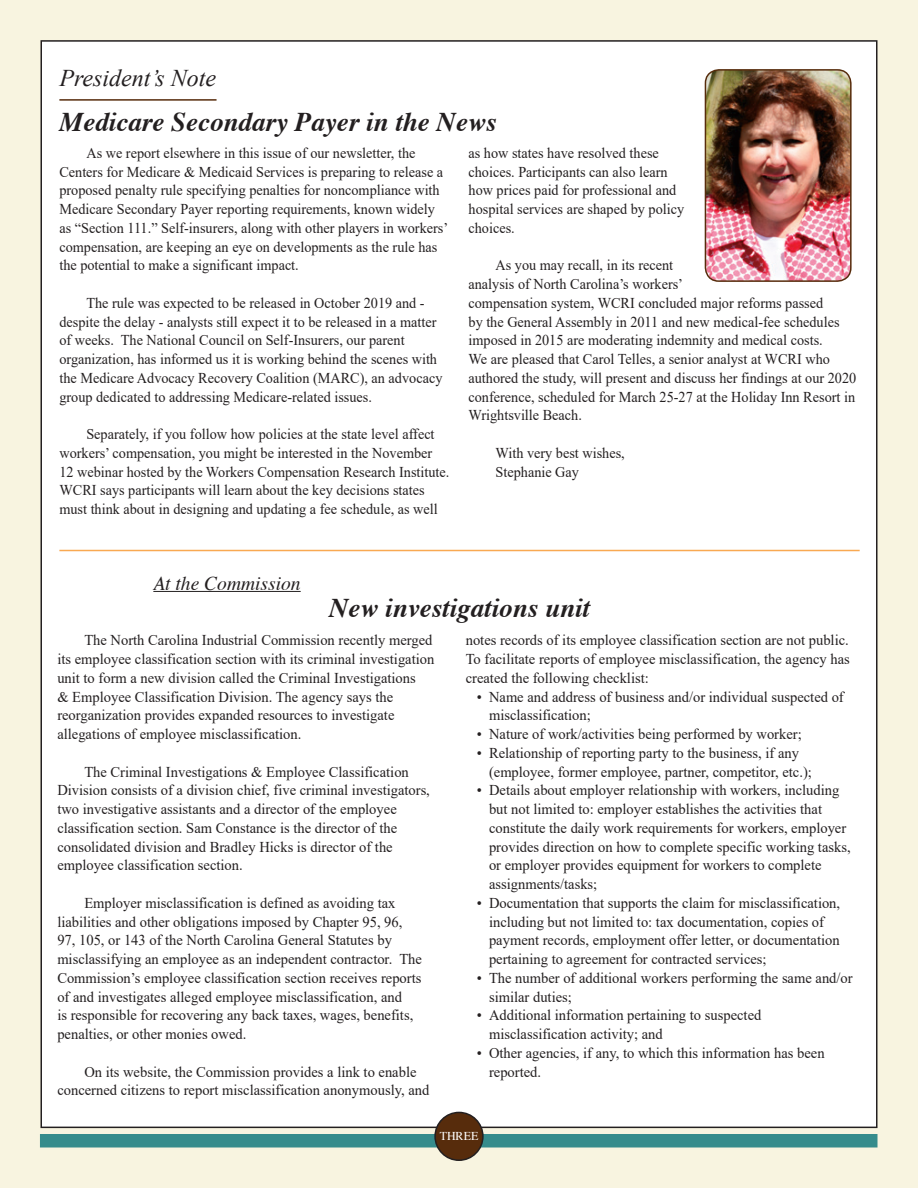
<style>
.page{position:relative;width:918px;height:1188px;background:#f8f4e0}
.page>*{position:absolute;margin:0;border:0;box-sizing:border-box;transform-origin:0 0}
.t1{font:italic 700 27px "Times";color:#231f20}
.t2{font:italic 24px "Times New Roman";color:#231f20}
.t3{font:italic 19.5px "Times";color:#231f20}
.t4{font:15px/18.8px "Times New Roman";color:#231f20}
.t5{font:15px/18.8px "Times New Roman";color:#231f20;scale:.95 1}
.t6{font:12px "Times";color:#fff}
</style>
<div class="page">
<div style="left:41px;top:41px;width:836px;height:1086px;background:#fff"></div>
<div style="left:40px;top:1134px;width:837px;height:14px;background:#368c8c"></div>
<div style="left:435px;top:1112px;width:48px;height:48px;background:#572c0c;border-radius:50%"></div>
<div style="left:434px;top:1112px;width:50px;height:49px;border:2px solid #231f20;border-radius:50%"></div>
<hr style="left:59px;top:99px;width:158px;height:2px;background:#572c0c">
<hr style="left:59px;top:550px;width:801px;height:1px;background:#f9a952">
<img style="left:705px;top:71px;width:144px;height:210px">
<div style="left:705px;top:69px;width:147px;height:213px;border:2px solid #572c0c;border-radius:14px"></div>
<hr style="left:153px;top:591px;width:148px;height:1px;background:#231f20">
<h2 class="t2" style="left:59px;top:61px;width:158px">President’s Note</h2>
<h1 class="t1" style="left:59px;top:96px;width:439px">Medicare Secondary Payer in the News</h1>
<p class="t5" style="left:59px;top:143px;width:411px;text-indent:27px">As we report elsewhere in this issue of our newsletter, the Centers for Medicare &amp; Medicaid Services is preparing to release a proposed penalty rule specifying penalties for noncompliance with Medicare Secondary Payer reporting requirements, known widely as “Section 111.” Self-insurers, along with other players in workers’ compensation, are keeping an eye on developments as the rule has the potential to make a significant impact.</p>
<p class="t5" style="left:59px;top:293px;width:405px;text-indent:27px">The rule was expected to be released in October 2019 and - despite the delay - analysts still expect it to be released in a matter of weeks. The National Council on Self-Insurers, our parent organization, has informed us it is working behind the scenes with the Medicare Advocacy Recovery Coalition (MARC), an advocacy group dedicated to addressing Medicare-related issues.</p>
<p class="t5" style="left:59px;top:424px;width:412px;text-indent:27px">Separately, if you follow how policies at the state level affect workers’ compensation, you might be interested in the November 12 webinar hosted by the Workers Compensation Research Institute.<br>WCRI says participants will learn about the key decisions states must think about in designing and updating a fee schedule, as well</p>
<p class="t5" style="left:469px;top:143px;width:229px">as how states have resolved these choices. Participants can also learn how prices paid for professional and hospital services are shaped by policy choices.</p>
<p class="t5" style="left:469px;top:255px;width:410px;text-indent:27px">As you may recall, in its recent<br>analysis of North Carolina’s workers’<br>compensation system, WCRI concluded major reforms passed<br>by the General Assembly in 2011 and new medical-fee schedules imposed in 2015 are moderating indemnity and medical costs.<br>We are pleased that Carol Telles, a senior analyst at WCRI who authored the study, will present and discuss her findings at our 2020 conference, scheduled for March 25-27 at the Holiday Inn Resort in Wrightsville Beach.</p>
<p class="t5" style="left:496px;top:443px;width:138px">With very best wishes,<br>Stephanie Gay</p>
<h3 class="t3" style="left:153px;top:566px;width:149px">At the Commission</h3>
<h1 class="t1" style="left:329px;top:582px;width:263px">New investigations unit</h1>
<p class="t4" style="left:57px;top:631px;width:379px;text-indent:27px">The North Carolina Industrial Commission recently merged its employee classification section with its criminal investigation unit to form a new division called the Criminal Investigations<br>&amp; Employee Classification Division. The agency says the reorganization provides expanded resources to investigate allegations of employee misclassification.</p>
<p class="t4" style="left:57px;top:762px;width:374px;text-indent:27px">The Criminal Investigations &amp; Employee Classification Division consists of a division chief, five criminal investigators, two investigative assistants and a director of the employee classification section. Sam Constance is the director of the consolidated division and Bradley Hicks is director of the employee classification section.</p>
<p class="t4" style="left:57px;top:893px;width:366px;text-indent:27px">Employer misclassification is defined as avoiding tax liabilities and other obligations imposed by Chapter 95, 96, 97, 105, or 143 of the North Carolina General Statutes by misclassifying an employee as an independent contractor. The Commission’s employee classification section receives reports of and investigates alleged employee misclassification, and<br>is responsible for recovering any back taxes, wages, benefits, penalties, or other monies owed.</p>
<p class="t4" style="left:57px;top:1062px;width:374px;text-indent:27px">On its website, the Commission provides a link to enable concerned citizens to report misclassification anonymously, and</p>
<p class="t4" style="left:466px;top:631px;width:386px;text-align:justify">notes records of its employee classification section are not public.<br>To facilitate reports of employee misclassification, the agency has created the following checklist:</p>
<p class="t4" style="left:489px;top:687px;width:356px;text-indent:-12px">• Name and address of business and/or individual suspected of misclassification;</p>
<p class="t4" style="left:477px;top:724px;width:327px">• Nature of work/activities being performed by worker;</p>
<p class="t4" style="left:489px;top:743px;width:324px;text-indent:-12px">• Relationship of reporting party to the business, if any (employee, former employee, partner, competitor, etc.);</p>
<p class="t4" style="left:489px;top:781px;width:363px;text-indent:-12px">• Details about employer relationship with workers, including but not limited to: employer establishes the activities that constitute the daily work requirements for workers, employer provides direction on how to complete specific working tasks, or employer provides equipment for workers to complete assignments/tasks;</p>
<p class="t4" style="left:489px;top:893px;width:353px;text-indent:-12px">• Documentation that supports the claim for misclassification, including but not limited to: tax documentation, copies of payment records, employment offer letter, or documentation pertaining to agreement for contracted services;</p>
<p class="t4" style="left:489px;top:968px;width:365px;text-indent:-12px">• The number of additional workers performing the same and/or similar duties;</p>
<p class="t4" style="left:489px;top:1006px;width:274px;text-indent:-12px">• Additional information pertaining to suspected misclassification activity; and</p>
<p class="t4" style="left:489px;top:1043px;width:337px;text-indent:-12px">• Other agencies, if any, to which this information has been reported.</p>
<p class="t6" style="left:440px;top:1125px;width:40px">THREE</p>
</div>
